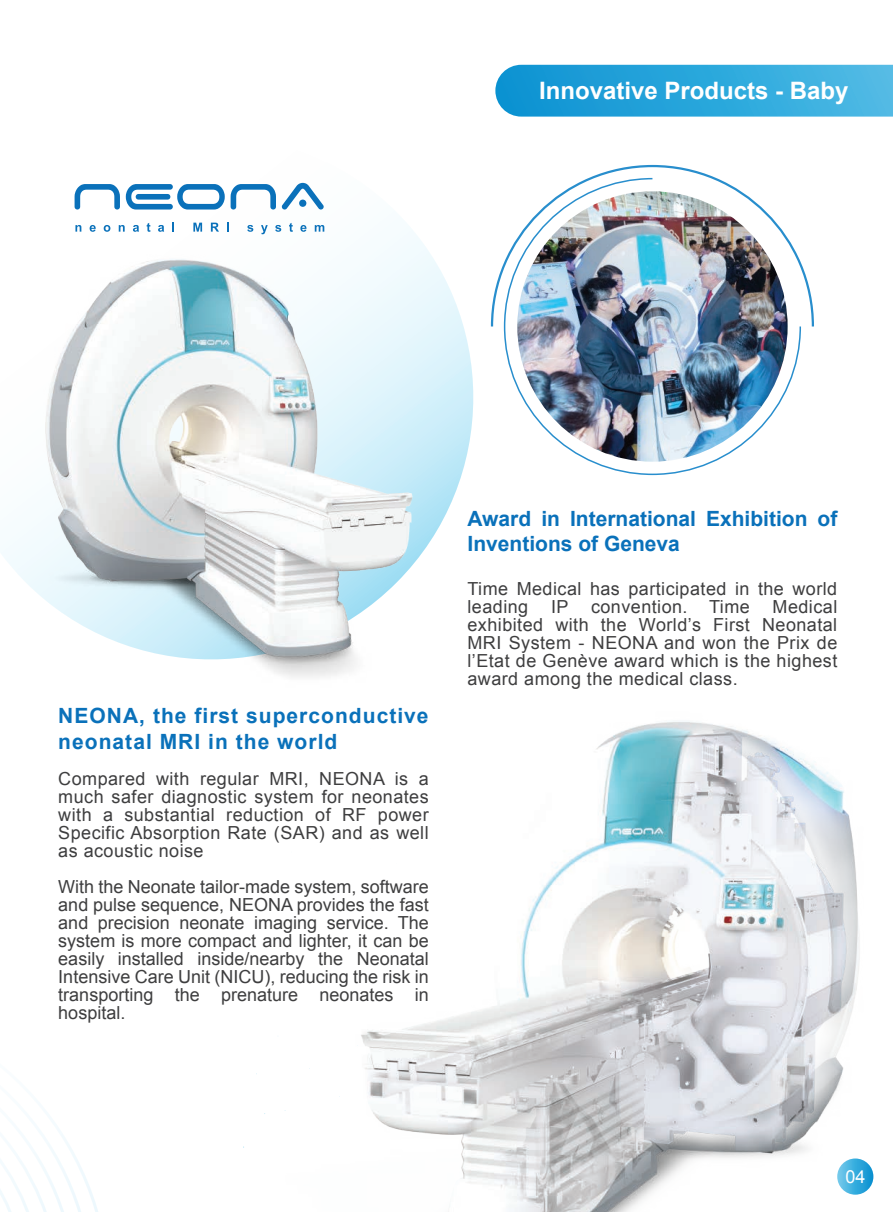
<style>
.page{position:relative;width:893px;height:1212px;background:#fff}
.page>*{position:absolute;margin:0;border:0;box-sizing:border-box;transform-origin:0 0}
.t1{font:700 24px "Arial";color:#fff}
.t2{font:700 21px/25.2px "Arial";color:#0a71ba}
.t3{font:700 21px/25.2px "Arial";letter-spacing:.05em;color:#0a71ba}
.t4{font:18px/18px "Arial";letter-spacing:.025em;color:#3e3e3f;text-align:justify}
.t5{font:18px "Arial";color:#fff}
</style>
<div class="page">
<svg style="left:0;top:1121px;width:98px;height:91px"></svg>
<svg style="left:282px;top:183px;width:42px;height:26px"></svg>
<svg style="left:231px;top:184px;width:45px;height:25px"></svg>
<svg style="left:126px;top:184px;width:99px;height:25px"></svg>
<svg style="left:75px;top:184px;width:45px;height:25px"></svg>
<svg style="left:569px;top:329px;width:232px;height:147px"></svg>
<svg style="left:530px;top:164px;width:284px;height:165px"></svg>
<img style="left:517px;top:191px;width:271px;height:271px;border-radius:135px">
<img style="left:1px;top:221px;width:568px;height:448px">
<img style="left:269px;top:649px;width:605px;height:563px">
<svg style="left:495px;top:65px;width:398px;height:52px;background:#30a8dc"></svg>
<h1 class="t1" style="left:539px;top:74px;width:311px">Innovative Products - Baby</h1>
<p class="t3" style="left:58px;top:704px;width:372px">NEONA, the first superconductive neonatal MRI in the world</p>
<p class="t4" style="left:58px;top:769px;width:372px">Compared with regular MRI, NEONA is a much safer diagnostic system for neonates with a substantial reduction of RF power Specific Absorption Rate (SAR) and as well as acoustic noise</p>
<p class="t4" style="left:58px;top:877px;width:372px">With the Neonate tailor-made system, software and pulse sequence, NEONA provides the fast and precision neonate imaging service. The system is more compact and lighter, it can be easily installed inside/nearby the Neonatal Intensive Care Unit (NICU), reducing the risk in transporting the prenature neonates in hospital.</p>
<p class="t2" style="left:467px;top:507px;width:371px">Award in International Exhibition of<br>Inventions of Geneva</p>
<p class="t4" style="left:467px;top:579px;width:371px">Time Medical has participated in the world leading</p>
<p class="t4" style="left:467px;top:597px;width:371px;text-indent:305px">Medical exhibited with the World’s First Neonatal MRI System - NEONA and won the Prix de l’Etat de Genève award which is the highest award among the medical class.</p>
<p class="t4" style="left:551px;top:597px;width:19px">IP</p>
<p class="t4" style="left:591px;top:597px;width:160px">convention. Time</p>
<p class="t5" style="left:845px;top:1165px;width:22px">04</p>
</div>
